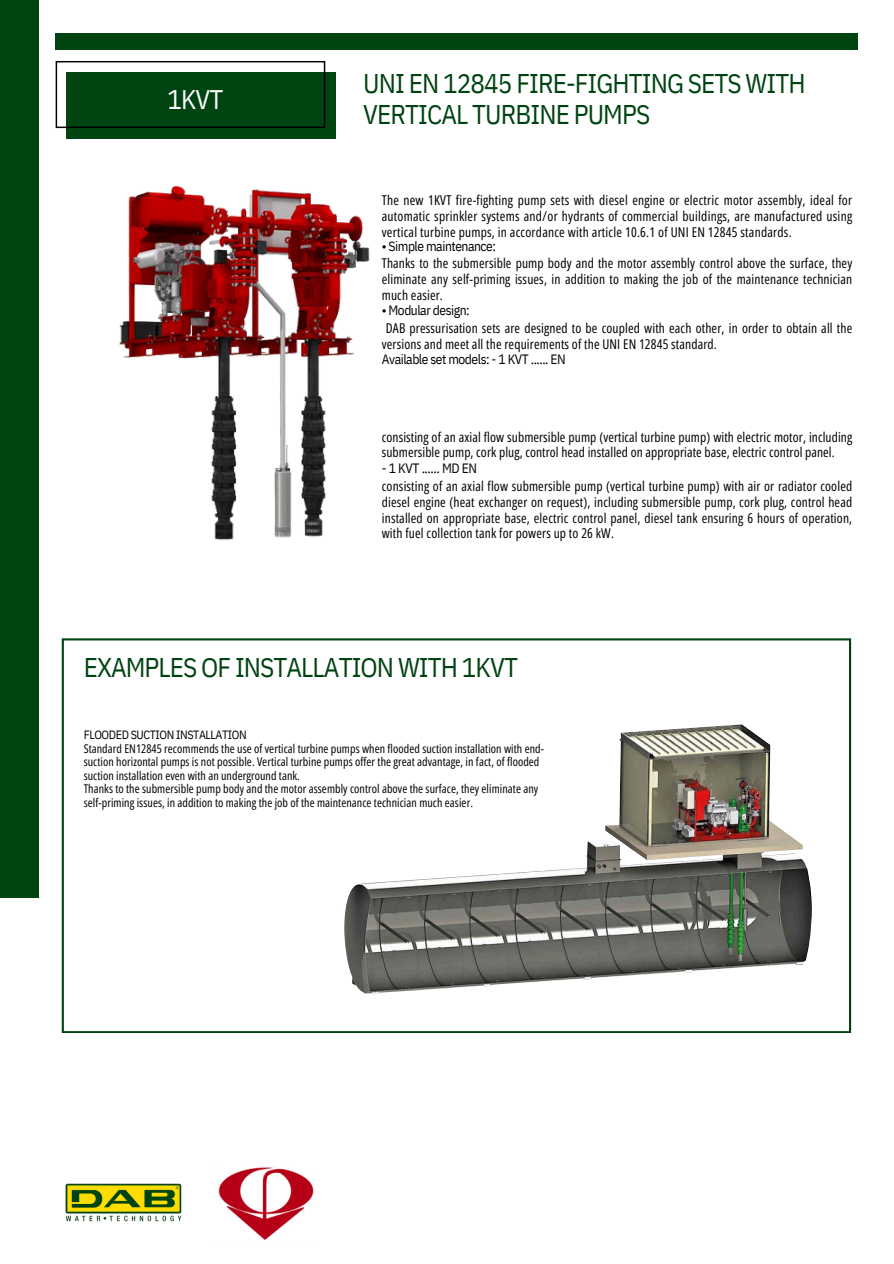
<style>
.page{position:relative;width:894px;height:1264px;background:#fff}
.page>*{position:absolute;margin:0;border:0;box-sizing:border-box;transform-origin:0 0}
.t1{font:27px/31.5px "IBM Plex Sans Cond";letter-spacing:-.035em;color:#004312}
.t2{font:26.85px "IBM Plex Sans Cond";color:#fff}
.t3{font:13.5px/15.8px "Open Sans Condensed";letter-spacing:.01em;color:#000}
.t4{font:12px/13.5px "Open Sans Condensed";letter-spacing:.005em;color:#000}
.t5{font:12px "IBM Plex Sans Cond";letter-spacing:-.035em;color:#000}
.s1{font-family:"IBM Plex Sans Cond"}
</style>
<div class="page">
<div style="left:56px;top:33px;width:801px;height:17px;background:#041"></div>
<div style="left:66px;top:73px;width:269px;height:65px;background:#041"></div>
<svg style="left:56px;top:61px;width:269px;height:67px"></svg>
<img style="left:38px;top:159px;width:332px;height:400px">
<svg style="left:62px;top:638px;width:788px;height:395px"></svg>
<img style="left:344px;top:724px;width:467px;height:270px">
<div style="left:0;top:0;width:38px;height:898px;background:#041"></div>
<img style="left:65px;top:1183px;width:117px;height:39px">
<img style="left:218px;top:1167px;width:96px;height:73px">
<p class="t2" style="left:167px;top:81px;width:57px">1KVT</p>
<h2 class="t1" style="left:363px;top:67px;width:443px">UNI EN 12845 FIRE-FIGHTING SETS WITH<br>VERTICAL TURBINE PUMPS</h2>
<p class="t3" style="left:381px;top:192px;width:472px;text-align:justify">The new 1KVT fire-fighting pump sets with diesel engine or electric motor assembly, ideal for automatic sprinkler systems and/or hydrants of commercial buildings, are manufactured using vertical turbine pumps, in accordance with article 10.6.1 of UNI EN 12845 standards.</p>
<p class="t3" style="left:381px;top:238px;width:472px;line-height:16.2px"><span class="s1">• Simple maintenance:<br></span>Thanks to the submersible pump body and the motor assembly control above the surface, they eliminate any self-priming issues, in addition to making the job of the maintenance technician much easier.</p>
<p class="t3" style="left:386px;top:301px;width:468px;line-height:18px;text-indent:-4px"><span class="s1">• Modular design:<br></span>DAB pressurisation sets are designed to be coupled with each other, in order to obtain all the</p>
<p class="t3" style="left:381px;top:337px;width:336px;line-height:14.7px">versions and meet all the requirements of the UNI EN 12845 standard.<br><span class="s1">Available set models: - 1 KVT ...... EN</span></p>
<h1 class="t3" style="left:381px;top:428px;width:472px">consisting of an axial flow submersible pump (vertical turbine pump) with electric motor, including submersible pump, cork plug, control head installed on appropriate base, electric control panel.</h1>
<h1 class="t3" style="left:381px;top:459px;width:472px;line-height:18px"><span class="s1">- 1 KVT ...... MD EN<br></span>consisting of an axial flow submersible pump (vertical turbine pump) with air or radiator cooled</h1>
<h1 class="t3" style="left:381px;top:494px;width:472px;text-align:justify">diesel engine (heat exchanger on request), including submersible pump, cork plug, control head installed on appropriate base, electric control panel, diesel tank ensuring 6 hours of operation, with fuel collection tank for powers up to 26 kW.</h1>
<h2 class="t1" style="left:84px;top:651px;width:436px">EXAMPLES OF INSTALLATION WITH 1KVT</h2>
<p class="t5" style="left:84px;top:727px;width:164px">FLOODED SUCTION INSTALLATION</p>
<p class="t4" style="left:84px;top:741px;width:462px">Standard EN12845 recommends the use of vertical turbine pumps when flooded suction installation with end&shy;suction horizontal pumps is not possible. Vertical turbine pumps offer the great advantage, in fact, of flooded suction installation even with an underground tank.<br>Thanks to the submersible pump body and the motor assembly control above the surface, they eliminate any self-priming issues, in addition to making the job of the maintenance technician much easier.</p>
</div>
